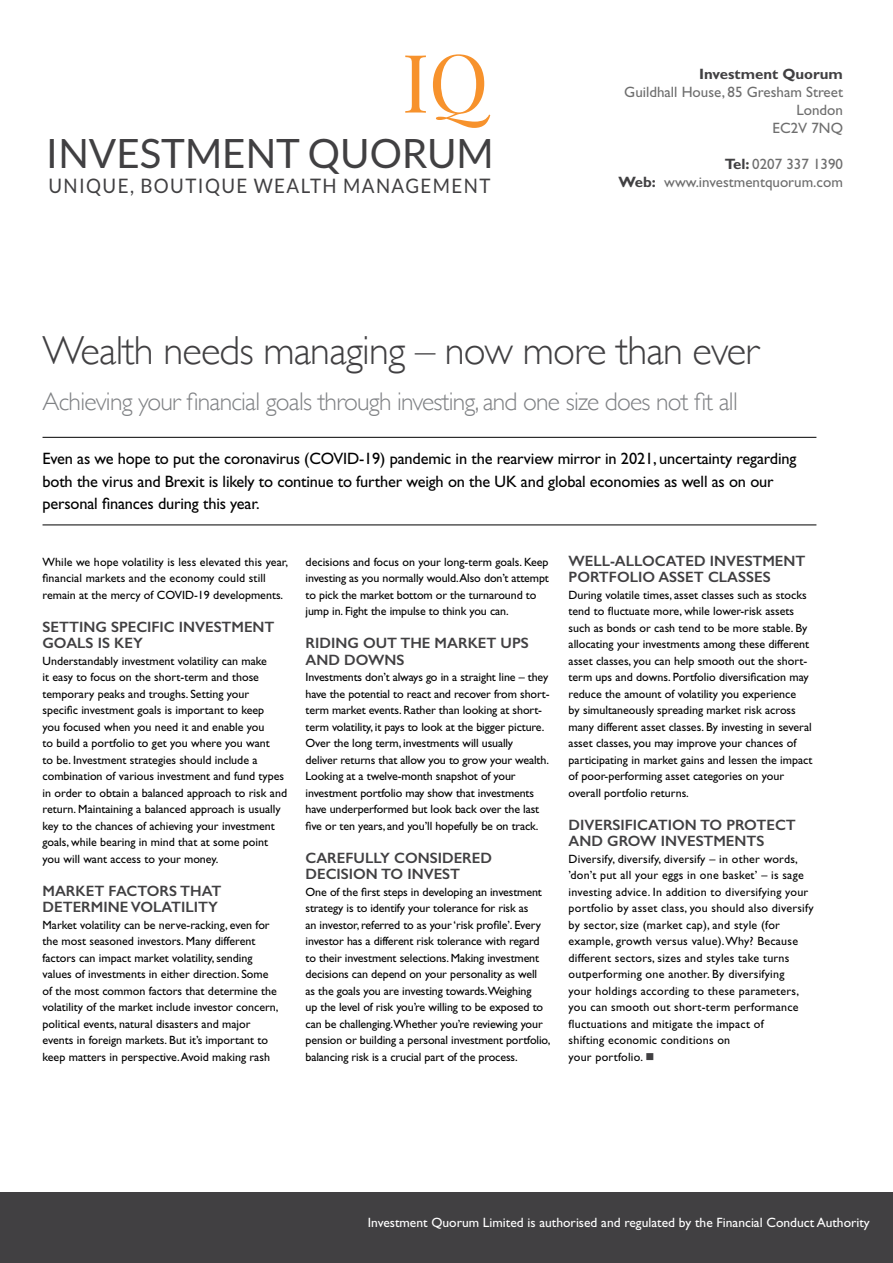
<style>
.page{position:relative;width:893px;height:1263px;background:#fff}
.page>*{position:absolute;margin:0;border:0;box-sizing:border-box;transform-origin:0 0}
.t1{font:80.85px "Playfair Display";color:#f7922c}
.t2{font:300 40.5px "Gill Sans";letter-spacing:-.02em;color:#414042}
.t3{font:40.35px "Lato";color:#414042}
.t4{font:300 25.5px "Gill Sans";letter-spacing:-.03em;color:#808285}
.t5{font:19.95px "Lato";letter-spacing:.075em;color:#414042;scale:.94 1}
.t6{font:16.5px/22.5px "Gill Sans";letter-spacing:-.01em;color:#000}
.t7{font:600 15px/16.5px "Gill Sans";color:#414042}
.t8{font:15px/18px "Gill Sans";color:#6e6e6e;text-align:right}
.t9{font:700 15px "Gill Sans";color:#414042}
.t10{font:13.5px "Gill Sans";color:#fff}
.t11{font:12px/16.5px "Gill Sans";color:#000}
.t12{font:12px/16.5px "Gill Sans";letter-spacing:.02em;color:#000}
.s1{font-weight:700;color:#414042}
.s2{color:#414042}
</style>
<div class="page">
<hr style="left:43px;top:524px;width:773px;height:1px;background:#000">
<hr style="left:43px;top:437px;width:773px;height:1px;background:#000">
<div style="left:0;top:1192px;width:893px;height:71px;background:#414042"></div>
<h1 class="t1" style="left:402px;top:19px;width:88px">IQ</h1>
<h3 class="t3" style="left:46px;top:131px;width:449px">INVESTMENT QUORUM</h3>
<h3 class="t5" style="left:48px;top:175px;width:472px">UNIQUE, BOUTIQUE WEALTH MANAGEMENT</h3>
<p class="t9" style="left:699px;top:65px;width:145px">Investment Quorum</p>
<p class="t8" style="left:624px;top:83px;width:220px">Guildhall House, 85 Gresham Street<br>London<br>EC2V 7NQ</p>
<p class="t8" style="left:619px;top:155px;width:226px"><span class="s1">Tel:</span> 0207 337 1390<br><span class="s1">Web:</span> www.investmentquorum.com</p>
<h2 class="t2" style="left:43px;top:328px;width:718px">Wealth needs managing – now more than ever</h2>
<h3 class="t4" style="left:43px;top:387px;width:697px">Achieving your financial goals through investing, and one size does not fit all</h3>
<p class="t6" style="left:42px;top:448px;width:755px">Even as we hope to put the coronavirus (COVID-19) pandemic in the rearview mirror in 2021, uncertainty regarding both the virus and Brexit is likely to continue to further weigh on the UK and global economies as well as on our personal finances during this year.</p>
<p class="t11" style="left:43px;top:553px;width:247px">While we hope volatility is less elevated this year, financial markets and the economy could still remain at the mercy of COVID-19 developments.</p>
<p class="t7" style="left:43px;top:618px;width:234px">SETTING SPECIFIC INVESTMENT<br>GOALS IS KEY</p>
<p class="t11" style="left:43px;top:652px;width:246px">Understandably investment volatility can make<br>it easy to focus on the short-term and those temporary peaks and troughs. Setting your specific investment goals is important to keep<br>you focused when you need it and enable you<br>to build a portfolio to get you where you want<br>to be. Investment strategies should include a combination of various investment and fund types in order to obtain a balanced approach to risk and return. Maintaining a balanced approach is usually key to the chances of achieving your investment goals, while bearing in mind that at some point you will want access to your money.</p>
<p class="t7" style="left:43px;top:882px;width:180px">MARKET FACTORS THAT<br>DETERMINE VOLATILITY</p>
<p class="t11" style="left:43px;top:916px;width:238px">Market volatility can be nerve-racking, even for the most seasoned investors. Many different factors can impact market volatility, sending values of investments in either direction. Some of the most common factors that determine the volatility of the market include investor concern, political events, natural disasters and major events in foreign markets. But it’s important to keep matters in perspective. Avoid making rash</p>
<p class="t11" style="left:306px;top:553px;width:245px">decisions and focus on your long-term goals. Keep investing as you normally would.Also don’t attempt to pick the market bottom or the turnaround to jump in. Fight the impulse to think you can.</p>
<p class="t7" style="left:306px;top:635px;width:225px">RIDING OUT THE MARKET UPS<br>AND DOWNS</p>
<p class="t11" style="left:306px;top:669px;width:246px">Investments don’t always go in a straight line – they have the potential to react and recover from short&shy;term market events. Rather than looking at short&shy;term volatility, it pays to look at the bigger picture.<br>Over the long term, investments will usually<br>deliver returns that allow you to grow your wealth.<br>Looking at a twelve-month snapshot of your investment portfolio may show that investments have underperformed but look back over the last five or ten years, and you’ll hopefully be on track.</p>
<p class="t7" style="left:306px;top:849px;width:188px">CAREFULLY CONSIDERED<br>DECISION TO INVEST</p>
<p class="t11" style="left:306px;top:883px;width:246px">One of the first steps in developing an investment strategy is to identify your tolerance for risk as<br>an investor, referred to as your ‘risk profile’. Every investor has a different risk tolerance with regard to their investment selections. Making investment decisions can depend on your personality as well<br>as the goals you are investing towards.Weighing<br>up the level of risk you’re willing to be exposed to can be challenging.Whether you’re reviewing your pension or building a personal investment portfolio, balancing risk is a crucial part of the process.</p>
<p class="t7" style="left:569px;top:552px;width:238px">WELL-ALLOCATED INVESTMENT<br>PORTFOLIO ASSET CLASSES</p>
<p class="t11" style="left:569px;top:586px;width:245px">During volatile times, asset classes such as stocks tend to fluctuate more, while lower-risk assets such as bonds or cash tend to be more stable. By allocating your investments among these different asset classes, you can help smooth out the short&shy;term ups and downs. Portfolio diversification may reduce the amount of volatility you experience<br>by simultaneously spreading market risk across many different asset classes. By investing in several asset classes, you may improve your chances of participating in market gains and lessen the impact of poor-performing asset categories on your overall portfolio returns.</p>
<p class="t7" style="left:569px;top:816px;width:229px">DIVERSIFICATION TO PROTECT<br>AND GROW INVESTMENTS</p>
<p class="t12" style="left:569px;top:850px;width:247px">Diversify, diversify, diversify – in other words, ’don’t put all your eggs in one basket’ – is sage investing advice. In addition to diversifying your portfolio by asset class, you should also diversify by sector, size (market cap), and style (for example, growth versus value). Why? Because different sectors, sizes and styles take turns outperforming one another. By diversifying<br>your holdings according to these parameters, you can smooth out short-term performance fluctuations and mitigate the impact of<br>shifting economic conditions on<br>your portfolio. <span class="s2">■</span></p>
<p class="t10" style="left:368px;top:1215px;width:503px">Investment Quorum Limited is authorised and regulated by the Financial Conduct Authority</p>
</div>
